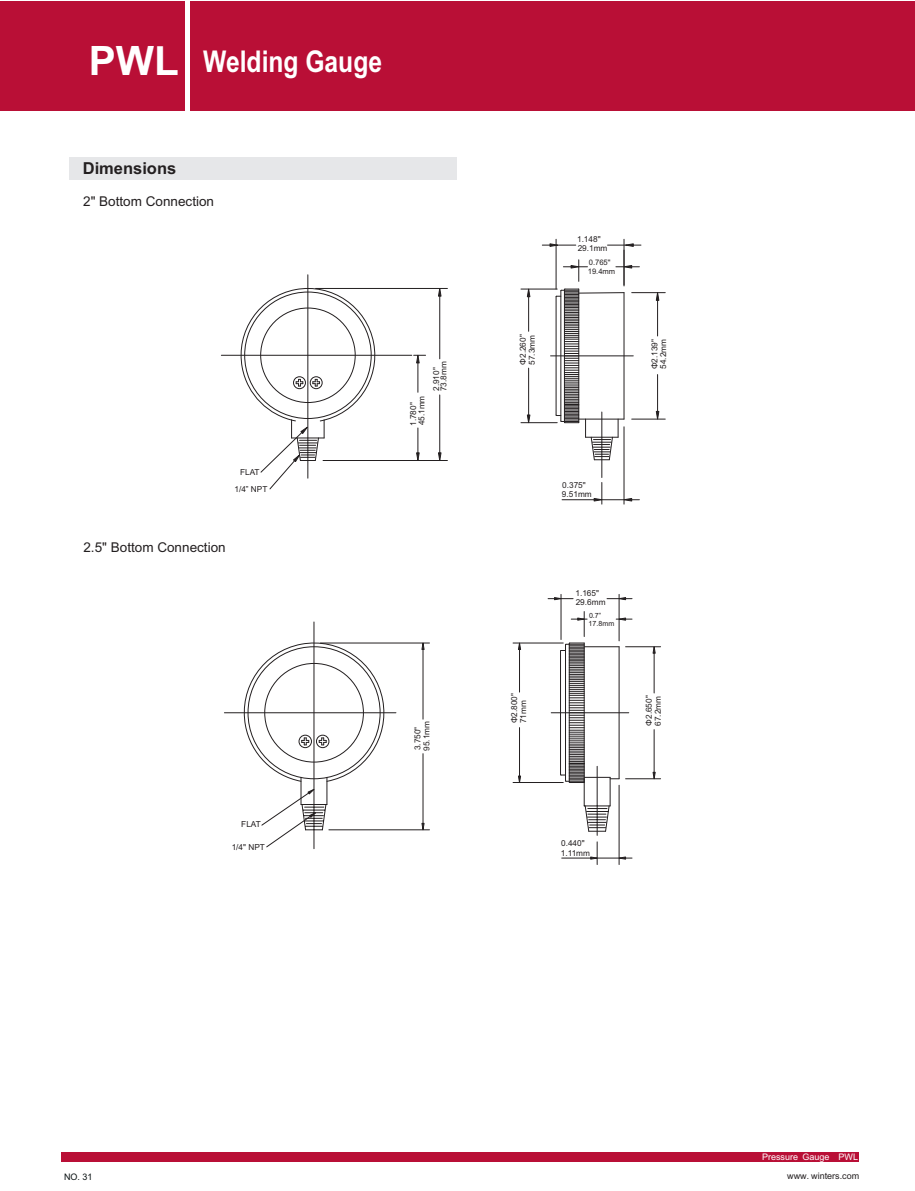
<style>
.page{position:relative;width:915px;height:1191px;background:#fff}
.page>*{position:absolute;margin:0;border:0;box-sizing:border-box;transform-origin:0 0}
.t1{font:700 30px "Arial Narrow";color:#fff}
.t2{font:700 16.5px "Arial";color:#231f20}
.t3{font:13.5px "Arial";color:#231f20}
.t4{font:9px "Arial";color:#fff}
.t5{font:9px "Arial";color:#231f20}
.t6{font:9px "Arial";color:#0b1314}
.t7{font:8.25px/9px "Arial";color:#231f20}
.t8{font:8.25px/8.9px "Arial Unicode MS";color:#231f20}
.t9{font:7.65px/8.9px "Arial Unicode MS";color:#231f20}
.t10{font:7.05px/8.4px "Arial";color:#231f20}
.s1{font-family:"Arial";font-size:40.5px}
.s2{font-family:"Arial Unicode MS"}
.s3{font-family:"Sim Sun"}
</style>
<div class="page">
<hr style="left:221px;top:355px;width:190px;height:1px;background:#231f20">
<hr style="left:550px;top:355px;width:83px;height:1px;background:#231f20">
<hr style="left:307px;top:275px;width:1px;height:203px;background:#231f20">
<hr style="left:439px;top:395px;width:1px;height:58px;background:#231f20">
<hr style="left:439px;top:296px;width:1px;height:63px;background:#231f20">
<hr style="left:323px;top:460px;width:124px;height:1px;background:#231f20">
<hr style="left:315px;top:288px;width:132px;height:1px;background:#231f20">
<svg style="left:438px;top:289px;width:4px;height:8px"></svg>
<svg style="left:438px;top:452px;width:4px;height:8px"></svg>
<hr style="left:601px;top:412px;width:1px;height:65px;background:#231f20">
<hr style="left:623px;top:239px;width:1px;height:47px;background:#231f20">
<hr style="left:555px;top:239px;width:1px;height:50px;background:#231f20">
<svg style="left:542px;top:243px;width:33px;height:4px"></svg>
<svg style="left:607px;top:243px;width:33px;height:4px"></svg>
<svg style="left:563px;top:260px;width:24px;height:21px"></svg>
<svg style="left:615px;top:265px;width:24px;height:4px"></svg>
<hr style="left:657px;top:374px;width:1px;height:37px;background:#231f20">
<hr style="left:657px;top:300px;width:1px;height:36px;background:#231f20">
<hr style="left:631px;top:419px;width:34px;height:1px;background:#231f20">
<hr style="left:631px;top:292px;width:34px;height:1px;background:#231f20">
<svg style="left:655px;top:292px;width:4px;height:9px"></svg>
<svg style="left:655px;top:410px;width:4px;height:10px"></svg>
<hr style="left:528px;top:368px;width:1px;height:47px;background:#231f20">
<hr style="left:528px;top:297px;width:1px;height:34px;background:#231f20">
<hr style="left:520px;top:422px;width:37px;height:1px;background:#231f20">
<hr style="left:520px;top:289px;width:37px;height:1px;background:#231f20">
<svg style="left:526px;top:288px;width:4px;height:10px"></svg>
<svg style="left:526px;top:414px;width:4px;height:10px"></svg>
<hr style="left:562px;top:499px;width:32px;height:1px;background:#231f20">
<hr style="left:623px;top:427px;width:1px;height:77px;background:#231f20">
<svg style="left:593px;top:482px;width:46px;height:22px"></svg>
<svg style="left:555px;top:288px;width:69px;height:172px"></svg>
<svg style="left:235px;top:283px;width:145px;height:207px"></svg>
<svg style="left:413px;top:354px;width:12px;height:38px"></svg>
<svg style="left:416px;top:428px;width:4px;height:32px"></svg>
<hr style="left:224px;top:712px;width:172px;height:1px;background:#231f20">
<hr style="left:551px;top:712px;width:77px;height:1px;background:#231f20">
<hr style="left:313px;top:622px;width:1px;height:226px;background:#231f20">
<hr style="left:596px;top:766px;width:1px;height:69px;background:#231f20">
<hr style="left:618px;top:594px;width:1px;height:47px;background:#231f20">
<hr style="left:560px;top:594px;width:1px;height:45px;background:#231f20">
<svg style="left:548px;top:597px;width:25px;height:3px"></svg>
<svg style="left:606px;top:597px;width:25px;height:3px"></svg>
<svg style="left:571px;top:611px;width:17px;height:25px"></svg>
<svg style="left:615px;top:617px;width:16px;height:4px"></svg>
<hr style="left:653px;top:729px;width:1px;height:43px;background:#231f20">
<hr style="left:653px;top:653px;width:1px;height:40px;background:#231f20">
<hr style="left:625px;top:778px;width:35px;height:1px;background:#231f20">
<hr style="left:625px;top:646px;width:35px;height:1px;background:#231f20">
<svg style="left:652px;top:646px;width:3px;height:8px"></svg>
<svg style="left:652px;top:771px;width:3px;height:9px"></svg>
<hr style="left:519px;top:727px;width:1px;height:49px;background:#231f20">
<hr style="left:519px;top:649px;width:1px;height:43px;background:#231f20">
<hr style="left:513px;top:782px;width:50px;height:1px;background:#231f20">
<hr style="left:513px;top:642px;width:50px;height:1px;background:#231f20">
<svg style="left:517px;top:642px;width:4px;height:8px"></svg>
<svg style="left:518px;top:775px;width:3px;height:7px"></svg>
<hr style="left:618px;top:785px;width:1px;height:79px;background:#231f20">
<svg style="left:561px;top:842px;width:70px;height:22px"></svg>
<svg style="left:238px;top:637px;width:192px;height:210px"></svg>
<svg style="left:559px;top:642px;width:60px;height:190px"></svg>
<div style="left:0;top:1px;width:185px;height:110px;background:#b90f36"></div>
<div style="left:190px;top:1px;width:724px;height:110px;background:#b90f36"></div>
<div style="left:61px;top:1152px;width:797px;height:10px;background:#b90f36"></div>
<div style="left:69px;top:158px;width:388px;height:22px;background:#e6e7e9"></div>
<h1 class="t1" style="left:89px;top:50px;width:294px"><span class="s1">PWL</span> Welding Gauge</h1>
<h2 class="t2" style="left:83px;top:162px;width:95px">Dimensions</h2>
<h3 class="t3" style="left:83px;top:196px;width:132px">2" Bottom Connection</h3>
<p class="t7" style="left:240px;top:469px;width:21px">FLAT</p>
<p class="t7" style="left:234px;top:486px;width:35px">1/4” NPT</p>
<h3 class="t3" style="left:83px;top:541px;width:144px">2.5" Bottom Connection</h3>
<p class="t7" style="left:241px;top:820px;width:21px">FLAT</p>
<p class="t7" style="left:232px;top:843px;width:35px">1/4" NPT</p>
<p class="t7" style="left:409px;top:426px;width:32px;line-height:8.4px;rotate:-90deg">1.780"<br>45.1mm</p>
<p class="t7" style="left:433px;top:391px;width:31px;line-height:7.5px;rotate:-90deg">2.910"<br>73.8mm</p>
<p class="t7" style="left:413px;top:750px;width:31px;rotate:-90deg">3.750"<br>95.1mm</p>
<p class="t8" style="left:519px;top:365px;width:32px;rotate:-90deg">Φ2.260"<br>57.3mm</p>
<p class="t8" style="left:577px;top:235px;width:32px">1.148"<br>29.1mm</p>
<p class="t9" style="left:587px;top:258px;width:29px">0.765"<br>19.4mm</p>
<p class="t8" style="left:650px;top:369px;width:32px;rotate:-90deg">Φ2.139"<br>54.2mm</p>
<p class="t8" style="left:561px;top:481px;width:31px">0.375"<br>9.51mm</p>
<p class="t7" style="left:510px;top:723px;width:32px;rotate:-90deg"><span class="s2">Φ</span>2.800"<br>71mm</p>
<p class="t7" style="left:575px;top:589px;width:32px">1.165"<br>29.6mm</p>
<p class="t10" style="left:588px;top:612px;width:27px">0.7”<br>17.8mm</p>
<p class="t7" style="left:645px;top:725px;width:32px;rotate:-90deg"><span class="s2">Φ</span>2.650"<br>67.2mm</p>
<p class="t7" style="left:560px;top:839px;width:31px;line-height:9.8px">0.440"<br>1.11mm</p>
<p class="t4" style="left:761px;top:1153px;width:98px">Pressure Gauge PWL</p>
<p class="t6" style="left:64px;top:1173px;width:30px">NO. 31</p>
<p class="t5" style="left:786px;top:1172px;width:74px">www<span class="s3">.</span>winters.com</p>
</div>
